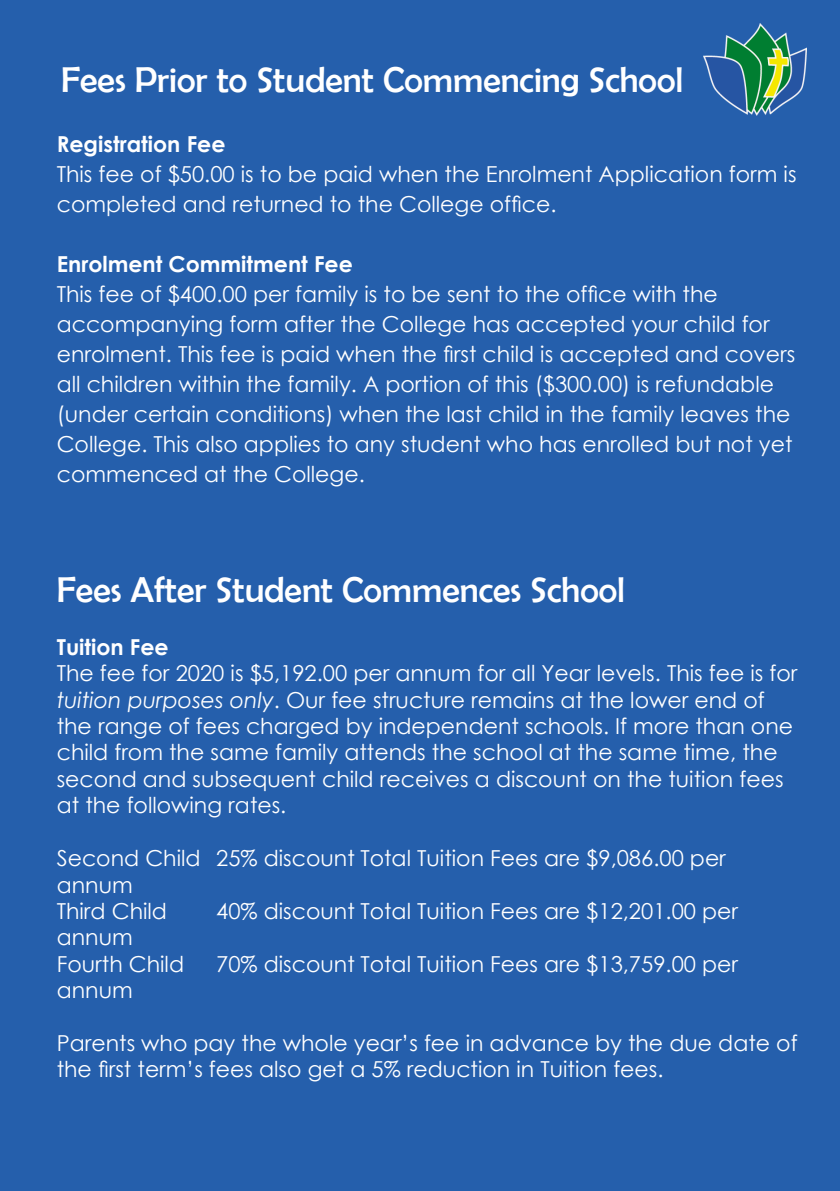
<style>
.page{position:relative;width:840px;height:1191px;background:#fff}
.page>*{position:absolute;margin:0;border:0;box-sizing:border-box;transform-origin:0 0}
.t1{font:36px "Berlin Sans FB";color:#fff}
.t2{font:22px/30px "Century Gothic";color:#fff}
.t3{font:700 22px "Century Gothic";color:#fff}
.s1{font-style:italic}
</style>
<div class="page">
<div style="left:0;top:0;width:839px;height:1191px;background:#255fac"></div>
<img style="left:703px;top:23px;width:103px;height:93px">
<p class="t1" style="left:61px;top:60px;width:623px">Fees Prior to Student Commencing School</p>
<p class="t3" style="left:57px;top:127px;width:170px">Registration Fee</p>
<p class="t2" style="left:57px;top:159px;width:741px">This fee of $50.00 is to be paid when the Enrolment Application form is completed and returned to the College office.</p>
<p class="t3" style="left:57px;top:247px;width:297px">Enrolment Commitment Fee</p>
<p class="t2" style="left:57px;top:279px;width:739px">This fee of $400.00 per family is to be sent to the office with the accompanying form after the College has accepted your child for enrolment. This fee is paid when the first child is accepted and covers all children within the family. A portion of this ($300.00) is refundable (under certain conditions) when the last child in the family leaves the College. This also applies to any student who has enrolled but not yet commenced at the College.</p>
<p class="t1" style="left:57px;top:570px;width:569px">Fees After Student Commences School</p>
<p class="t3" style="left:57px;top:630px;width:113px">Tuition Fee</p>
<p class="t2" style="left:57px;top:660px;width:742px;line-height:26.4px">The fee for 2020 is $5,192.00 per annum for all Year levels. This fee is for <span class="s1">tuition purposes only</span>. Our fee structure remains at the lower end of the range of fees charged by independent schools. If more than one child from the same family attends the school at the same time, the second and subsequent child receives a discount on the tuition fees at the following rates.</p>
<p class="t2" style="left:57px;top:844px;width:670px;line-height:26.4px">Second Child 25% discount Total Tuition Fees are $9,086.00 per annum</p>
<p class="t2" style="left:57px;top:895px;width:112px">Third Child</p>
<p class="t2" style="left:216px;top:895px;width:523px">40% discount Total Tuition Fees are $12,201.00 per</p>
<p class="t2" style="left:57px;top:922px;width:77px">annum</p>
<p class="t2" style="left:57px;top:948px;width:129px">Fourth Child</p>
<p class="t2" style="left:216px;top:948px;width:523px">70% discount Total Tuition Fees are $13,759.00 per</p>
<p class="t2" style="left:57px;top:975px;width:77px">annum</p>
<p class="t2" style="left:57px;top:1029px;width:742px;line-height:26.4px">Parents who pay the whole year’s fee in advance by the due date of the first term’s fees also get a 5% reduction in Tuition fees.</p>
</div>
